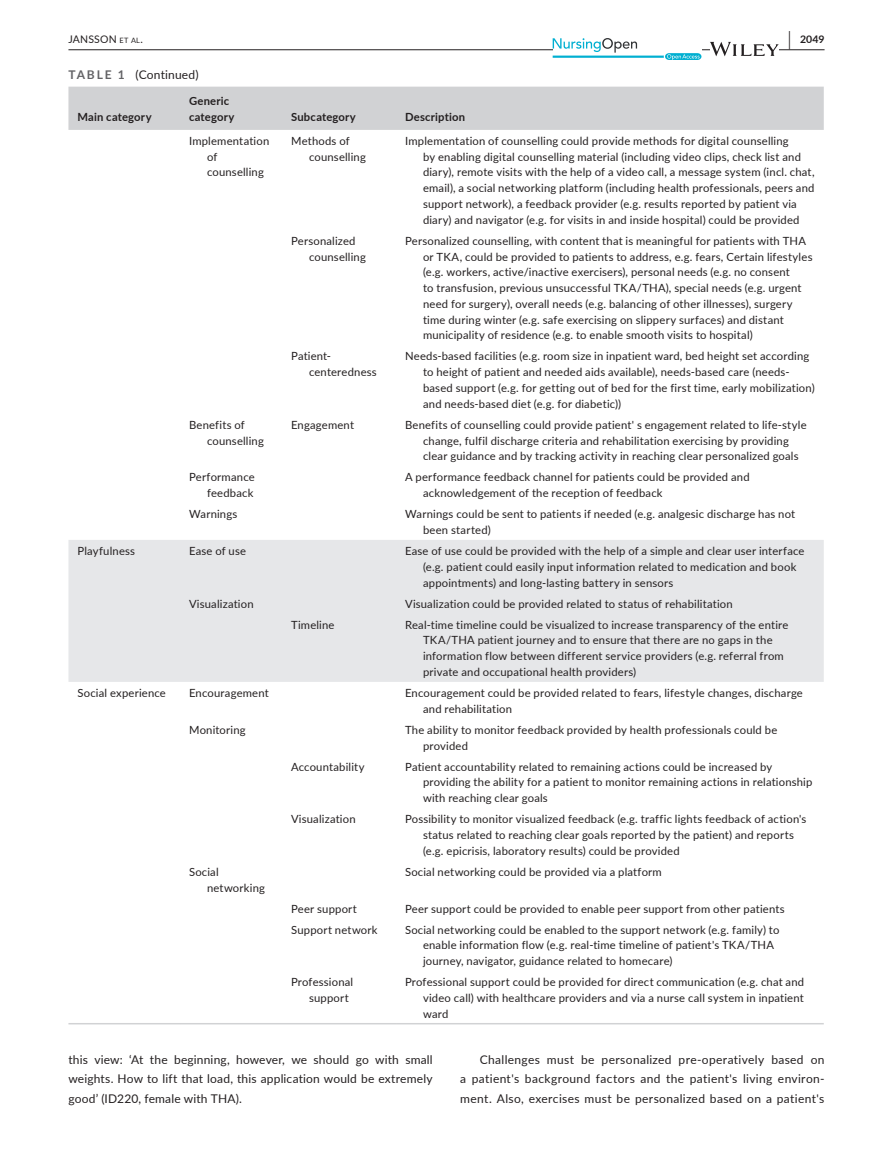
<style>
.page{position:relative;width:893px;height:1174px;background:#fff}
.page>*{position:absolute;margin:0;border:0;box-sizing:border-box;transform-origin:0 0}
.t1{font:12px/19.5px "Lato";letter-spacing:.02em;color:#231f20;text-align:justify}
.t2{font:11.25px/15.8px "Lato";letter-spacing:.015em;color:#231f20}
.t3{font:700 11.25px/15.8px "Lato";letter-spacing:.02em;color:#231f20}
.t4{font:10.5px "Lato";letter-spacing:.02em;color:#231f20}
.t5{font:700 10.5px "Lato";color:#231f20}
.s1{font-size:7.35px}
.s2{font-size:19.5px}
.s3{font-weight:700;color:#636366}
</style>
<div class="page">
<hr style="left:68px;top:49px;width:756px;height:1px;background:#231f20">
<svg style="left:553px;top:38px;width:148px;height:22px"></svg>
<svg style="left:710px;top:42px;width:69px;height:14px"></svg>
<div style="left:68px;top:87px;width:756px;height:43px;background:#d1d2d4"></div>
<div style="left:68px;top:540px;width:756px;height:142px;background:#e6e7e9"></div>
<hr style="left:68px;top:1023px;width:112px;height:1px;background:#d1d2d4">
<hr style="left:180px;top:1023px;width:102px;height:1px;background:#d1d2d4">
<hr style="left:282px;top:1023px;width:114px;height:1px;background:#d1d2d4">
<hr style="left:396px;top:1023px;width:428px;height:1px;background:#d1d2d4">
<p class="t4" style="left:68px;top:31px;width:76px">JANSSON <span class="s1">et al</span>.</p>
<p class="t5" style="left:789px;top:31px;width:37px"><span class="s2">|</span> 2049</p>
<p class="t1" style="left:68px;top:64px;width:132px"><span class="s3">TABLE 1</span> (Continued)</p>
<p class="t3" style="left:77px;top:108px;width:76px">Main category</p>
<p class="t3" style="left:189px;top:92px;width:47px">Generic category</p>
<p class="t3" style="left:291px;top:108px;width:66px">Subcategory</p>
<p class="t3" style="left:405px;top:108px;width:62px">Description</p>
<p class="t2" style="left:207px;top:132px;width:64px;text-indent:-18px">Implementation of counselling</p>
<p class="t2" style="left:309px;top:132px;width:58px;text-indent:-18px">Methods of counselling</p>
<p class="t2" style="left:423px;top:132px;width:393px;text-indent:-18px">Implementation of counselling could provide methods for digital counselling<br>by enabling digital counselling material (including video clips, check list and diary), remote visits with the help of a video call, a message system (incl. chat, email), a social networking platform (including health professionals, peers and support network), a feedback provider (e.g. results reported by patient via diary) and navigator (e.g. for visits in and inside hospital) could be provided</p>
<p class="t2" style="left:309px;top:232px;width:58px;text-indent:-18px">Personalized counselling</p>
<p class="t2" style="left:423px;top:232px;width:391px;text-indent:-18px">Personalized counselling, with content that is meaningful for patients with THA or TKA, could be provided to patients to address, e.g. fears, Certain lifestyles (e.g. workers, active/inactive exercisers), personal needs (e.g. no consent<br>to transfusion, previous unsuccessful TKA/THA), special needs (e.g. urgent need for surgery), overall needs (e.g. balancing of other illnesses), surgery time during winter (e.g. safe exercising on slippery surfaces) and distant municipality of residence (e.g. to enable smooth visits to hospital)</p>
<p class="t2" style="left:309px;top:348px;width:69px;text-indent:-18px">Patient&shy;centeredness</p>
<p class="t2" style="left:423px;top:348px;width:393px;text-indent:-18px">Needs-based facilities (e.g. room size in inpatient ward, bed height set according to height of patient and needed aids available), needs-based care (needs&shy;based support (e.g. for getting out of bed for the first time, early mobilization) and needs-based diet (e.g. for diabetic))</p>
<p class="t2" style="left:207px;top:416px;width:58px;text-indent:-18px">Benefits of counselling</p>
<p class="t2" style="left:291px;top:416px;width:65px">Engagement</p>
<p class="t2" style="left:423px;top:416px;width:385px;text-indent:-18px">Benefits of counselling could provide patient' s engagement related to life-style change, fulfil discharge criteria and rehabilitation exercising by providing clear guidance and by tracking activity in reaching clear personalized goals</p>
<p class="t2" style="left:189px;top:469px;width:67px;text-align:right">Performance feedback</p>
<p class="t2" style="left:423px;top:469px;width:328px;text-indent:-18px">A performance feedback channel for patients could be provided and acknowledgement of the reception of feedback</p>
<p class="t2" style="left:189px;top:506px;width:50px">Warnings</p>
<p class="t2" style="left:423px;top:506px;width:374px;text-indent:-18px">Warnings could be sent to patients if needed (e.g. analgesic discharge has not been started)</p>
<p class="t2" style="left:77px;top:542px;width:59px">Playfulness</p>
<p class="t2" style="left:189px;top:542px;width:59px">Ease of use</p>
<p class="t2" style="left:423px;top:542px;width:383px;text-indent:-18px">Ease of use could be provided with the help of a simple and clear user interface (e.g. patient could easily input information related to medication and book appointments) and long-lasting battery in sensors</p>
<p class="t2" style="left:189px;top:595px;width:66px">Visualization</p>
<p class="t2" style="left:405px;top:595px;width:329px">Visualization could be provided related to status of rehabilitation</p>
<p class="t2" style="left:291px;top:616px;width:45px">Timeline</p>
<p class="t2" style="left:423px;top:616px;width:367px;text-indent:-18px">Real-time timeline could be visualized to increase transparency of the entire TKA/THA patient journey and to ensure that there are no gaps in the information flow between different service providers (e.g. referral from private and occupational health providers)</p>
<p class="t2" style="left:77px;top:684px;width:90px">Social experience</p>
<p class="t2" style="left:189px;top:684px;width:81px">Encouragement</p>
<p class="t2" style="left:423px;top:684px;width:381px;text-indent:-18px">Encouragement could be provided related to fears, lifestyle changes, discharge and rehabilitation</p>
<p class="t2" style="left:189px;top:721px;width:58px">Monitoring</p>
<p class="t2" style="left:423px;top:721px;width:356px;text-indent:-18px">The ability to monitor feedback provided by health professionals could be provided</p>
<p class="t2" style="left:291px;top:758px;width:75px">Accountability</p>
<p class="t2" style="left:423px;top:758px;width:391px;text-indent:-18px">Patient accountability related to remaining actions could be increased by providing the ability for a patient to monitor remaining actions in relationship with reaching clear goals</p>
<p class="t2" style="left:291px;top:810px;width:66px">Visualization</p>
<p class="t2" style="left:423px;top:810px;width:385px;text-indent:-18px">Possibility to monitor visualized feedback (e.g. traffic lights feedback of action's status related to reaching clear goals reported by the patient) and reports (e.g. epicrisis, laboratory results) could be provided</p>
<p class="t2" style="left:207px;top:863px;width:60px;text-indent:-18px">Social networking</p>
<p class="t2" style="left:405px;top:863px;width:258px">Social networking could be provided via a platform</p>
<p class="t2" style="left:291px;top:900px;width:67px">Peer support</p>
<p class="t2" style="left:405px;top:900px;width:381px">Peer support could be provided to enable peer support from other patients</p>
<p class="t2" style="left:291px;top:921px;width:88px">Support network</p>
<p class="t2" style="left:423px;top:921px;width:358px;text-indent:-18px">Social networking could be enabled to the support network (e.g. family) to enable information flow (e.g. real-time timeline of patient's TKA/THA journey, navigator, guidance related to homecare)</p>
<p class="t2" style="left:309px;top:973px;width:46px;text-indent:-18px">Professional support</p>
<p class="t2" style="left:423px;top:973px;width:383px;text-align:justify;text-indent:-18px">Professional support could be provided for direct communication (e.g. chat and video call) with healthcare providers and via a nurse call system in inpatient ward</p>
<p class="t1" style="left:68px;top:1049px;width:366px">this view: ‘At the beginning, however, we should go with small weights. How to lift that load, this application would be extremely good’ (ID220, female with THA).</p>
<p class="t1" style="left:460px;top:1049px;width:366px;text-indent:20px">Challenges must be personalized pre-operatively based on a patient's background factors and the patient's living environ&shy;ment. Also, exercises must be personalized based on a patient's</p>
</div>
